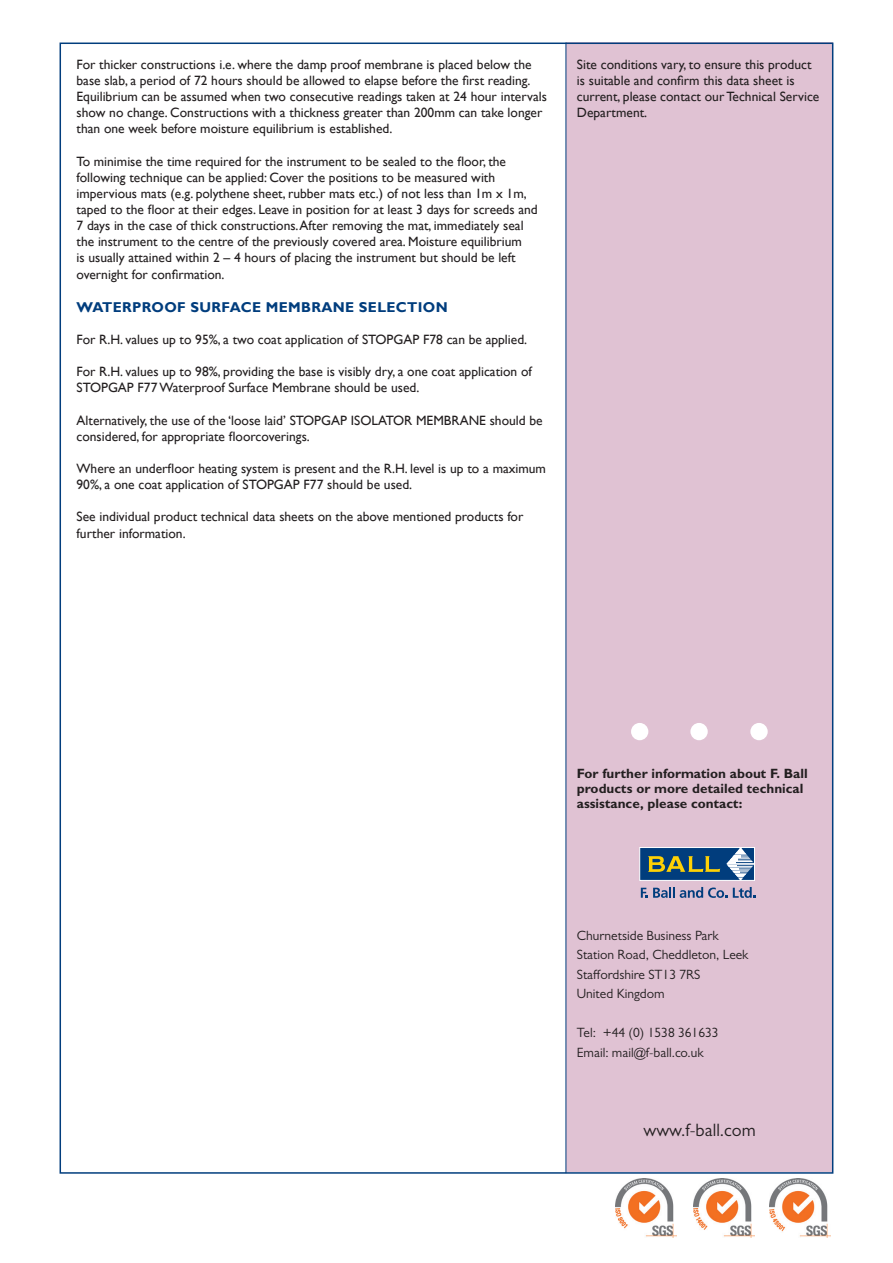
<style>
.page{position:relative;width:893px;height:1263px;background:#fff}
.page>*{position:absolute;margin:0;border:0;box-sizing:border-box;transform-origin:0 0}
.t1{font:18px "Gill Sans MT Std";color:#231f20}
.t2{font:700 14.25px "Gill Sans";letter-spacing:.025em;color:#013d7d}
.t3{font:13.5px/16.2px "Gill Sans";color:#231f20}
.t4{font:13.5px "Gill Sans MT Std";color:#231f20}
.t5{font:700 13.5px/15px "Gill Sans MT Std";color:#231f20}
</style>
<div class="page">
<div style="left:566px;top:43px;width:267px;height:1129px;background:#e0c2d3"></div>
<hr style="left:566px;top:43px;width:1px;height:1130px;background:#013d7d">
<div style="left:690px;top:723px;width:18px;height:17px;background:#fff;border-radius:50%"></div>
<div style="left:631px;top:723px;width:17px;height:17px;background:#fff;border-radius:50%"></div>
<div style="left:750px;top:723px;width:18px;height:17px;background:#fff;border-radius:50%"></div>
<svg style="left:641px;top:887px;width:86px;height:11px"></svg>
<svg style="left:733px;top:887px;width:22px;height:11px"></svg>
<div style="left:639px;top:847px;width:116px;height:34px;background:#013d7d;border:1px solid #fff"></div>
<svg style="left:648px;top:856px;width:72px;height:16px"></svg>
<svg style="left:726px;top:847px;width:29px;height:33px"></svg>
<img style="left:769px;top:1178px;width:61px;height:60px">
<img style="left:693px;top:1178px;width:61px;height:60px">
<img style="left:615px;top:1178px;width:61px;height:60px">
<p class="t3" style="left:77px;top:56px;width:472px">For thicker constructions i.e. where the damp proof membrane is placed below the base slab, a period of 72 hours should be allowed to elapse before the first reading.<br>Equilibrium can be assumed when two consecutive readings taken at 24 hour intervals show no change. Constructions with a thickness greater than 200mm can take longer than one week before moisture equilibrium is established.</p>
<p class="t3" style="left:77px;top:153px;width:463px">To minimise the time required for the instrument to be sealed to the floor, the following technique can be applied: Cover the positions to be measured with impervious mats (e.g. polythene sheet, rubber mats etc.) of not less than 1m x 1m, taped to the floor at their edges. Leave in position for at least 3 days for screeds and 7 days in the case of thick constructions. After removing the mat, immediately seal the instrument to the centre of the previously covered area. Moisture equilibrium<br>is usually attained within 2 – 4 hours of placing the instrument but should be left overnight for confirmation.</p>
<p class="t2" style="left:77px;top:298px;width:373px">WATERPROOF SURFACE MEMBRANE SELECTION</p>
<p class="t3" style="left:77px;top:332px;width:452px">For R.H. values up to 95%, a two coat application of STOPGAP F78 can be applied.</p>
<p class="t3" style="left:77px;top:364px;width:457px">For R.H. values up to 98%, providing the base is visibly dry, a one coat application of<br>STOPGAP F77 Waterproof Surface Membrane should be used.</p>
<p class="t3" style="left:77px;top:412px;width:468px">Alternatively, the use of the ‘loose laid’ STOPGAP ISOLATOR MEMBRANE should be considered, for appropriate floorcoverings.</p>
<p class="t3" style="left:77px;top:461px;width:471px">Where an underfloor heating system is present and the R.H. level is up to a maximum<br>90%, a one coat application of STOPGAP F77 should be used.</p>
<p class="t3" style="left:77px;top:509px;width:448px">See individual product technical data sheets on the above mentioned products for further information.</p>
<p class="t3" style="left:577px;top:56px;width:244px">Site conditions vary, to ensure this product is suitable and confirm this data sheet is current, please contact our Technical Service Department.</p>
<p class="t5" style="left:577px;top:765px;width:232px">For further information about F. Ball products or more detailed technical assistance, please contact:</p>
<p class="t4" style="left:577px;top:927px;width:143px">Churnetside Business Park</p>
<p class="t4" style="left:577px;top:947px;width:173px">Station Road, Cheddleton, Leek</p>
<p class="t4" style="left:577px;top:966px;width:125px">Staffordshire ST13 7RS</p>
<p class="t4" style="left:577px;top:986px;width:89px">United Kingdom</p>
<p class="t4" style="left:577px;top:1025px;width:143px">Tel: +44 (0) 1538 361633</p>
<p class="t4" style="left:577px;top:1044px;width:128px">Email: mail@f-ball.co.uk</p>
<p class="t1" style="left:643px;top:1119px;width:114px">www.f-ball.com</p>
</div>
